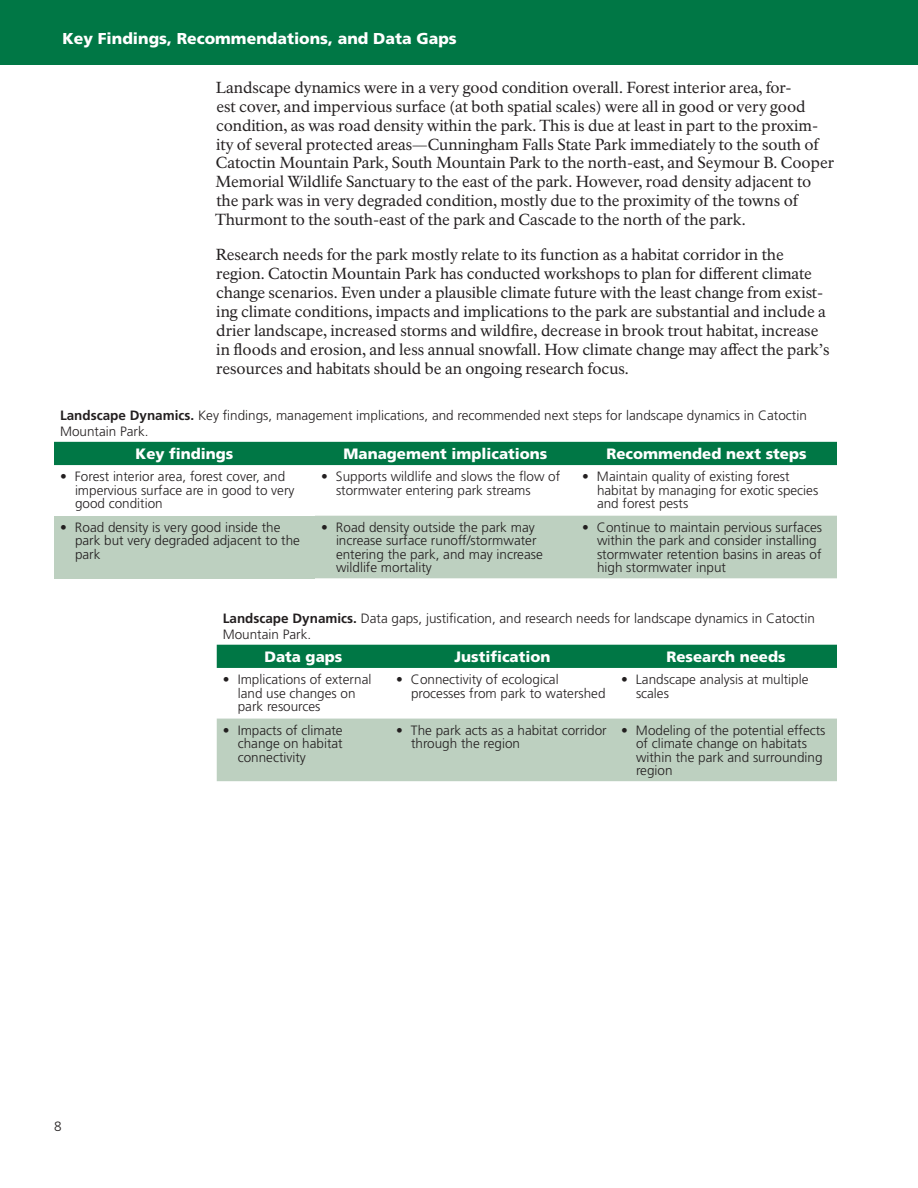
<style>
.page{position:relative;width:918px;height:1188px;background:#fff}
.page>*{position:absolute;margin:0;border:0;box-sizing:border-box;transform-origin:0 0}
.Body_text{font:15.75px/18.9px "NPS Rawlinson OT";letter-spacing:-.005em;color:#231f20}
.t1{font:900 15.75px "Frutiger LT Std";color:#fff}
.Table_Header{font:900 15px "Frutiger LT Std";color:#fff}
.Table_regular_text{font:300 13.5px/13.5px "Frutiger LT Std";color:#231f20}
.Table_caption{font:300 13.5px/16.2px "Frutiger LT Std";color:#231f20}
.s1{font-weight:700}
</style>
<div class="page">
<div style="left:0;top:0;width:918px;height:65px;background:#007745"></div>
<div style="left:217px;top:645px;width:620px;height:23px;background:#007745"></div>
<div style="left:217px;top:719px;width:620px;height:62px;background:#bdd0c0"></div>
<div style="left:54px;top:442px;width:783px;height:23px;background:#007745"></div>
<div style="left:54px;top:516px;width:261px;height:62px;background:#bdd0c0"></div>
<div style="left:315px;top:516px;width:522px;height:62px;background:#bdd0c0"></div>
<p class="t1" style="left:62px;top:29px;width:396px">Key Findings, Recommendations, and Data Gaps</p>
<p class="Body_text" style="left:215px;top:78px;width:621px">Landscape dynamics were in a very good condition overall. Forest interior area, for-<br>est cover, and impervious surface (at both spatial scales) were all in good or very good condition, as was road density within the park. This is due at least in part to the proxim&shy;ity of several protected areas—Cunningham Falls State Park immediately to the south of Catoctin Mountain Park, South Mountain Park to the north-east, and Seymour B. Cooper Memorial Wildlife Sanctuary to the east of the park. However, road density adjacent to the park was in very degraded condition, mostly due to the proximity of the towns of Thurmont to the south-east of the park and Cascade to the north of the park.</p>
<p class="Body_text" style="left:216px;top:245px;width:616px">Research needs for the park mostly relate to its function as a habitat corridor in the region. Catoctin Mountain Park has conducted workshops to plan for different climate change scenarios. Even under a plausible climate future with the least change from exist&shy;ing climate conditions, impacts and implications to the park are substantial and include a drier landscape, increased storms and wildfire, decrease in brook trout habitat, increase in floods and erosion, and less annual snowfall. How climate change may affect the park’s resources and habitats should be an ongoing research focus.</p>
<p class="Table_caption" style="left:60px;top:407px;width:748px"><span class="s1">Landscape Dynamics.</span> Key findings, management implications, and recommended next steps for landscape dynamics in Catoctin<br>Mountain Park.</p>
<p class="Table_Header" style="left:136px;top:445px;width:99px">Key findings</p>
<p class="Table_Header" style="left:344px;top:445px;width:205px">Management implications</p>
<p class="Table_Header" style="left:606px;top:445px;width:202px">Recommended next steps</p>
<p class="Table_regular_text" style="left:75px;top:470px;width:221px;text-indent:-15px">• Forest interior area, forest cover, and impervious surface are in good to very good condition</p>
<p class="Table_regular_text" style="left:336px;top:470px;width:226px;text-indent:-15px">• Supports wildlife and slows the flow of stormwater entering park streams</p>
<p class="Table_regular_text" style="left:597px;top:470px;width:223px;text-indent:-15px">• Maintain quality of existing forest habitat by managing for exotic species and forest pests</p>
<p class="Table_regular_text" style="left:75px;top:521px;width:227px;text-indent:-15px">• Road density is very good inside the park but very degraded adjacent to the park</p>
<p class="Table_regular_text" style="left:336px;top:521px;width:208px;text-indent:-15px">• Road density outside the park may increase surface runoff/stormwater entering the park, and may increase wildlife mortality</p>
<p class="Table_regular_text" style="left:597px;top:521px;width:227px;text-indent:-15px">• Continue to maintain pervious surfaces within the park and consider installing stormwater retention basins in areas of high stormwater input</p>
<p class="Table_regular_text" style="left:54px;top:1120px;width:9px">8</p>
<p class="Table_caption" style="left:223px;top:610px;width:594px"><span class="s1">Landscape Dynamics.</span> Data gaps, justification, and research needs for landscape dynamics in Catoctin<br>Mountain Park.</p>
<p class="Table_Header" style="left:264px;top:648px;width:79px">Data gaps</p>
<p class="Table_Header" style="left:455px;top:648px;width:97px">Justification</p>
<p class="Table_Header" style="left:666px;top:648px;width:121px">Research needs</p>
<p class="Table_regular_text" style="left:238px;top:673px;width:135px;text-indent:-15px">• Implications of external land use changes on park resources</p>
<p class="Table_regular_text" style="left:411px;top:673px;width:196px;text-indent:-15px">• Connectivity of ecological processes from park to watershed</p>
<p class="Table_regular_text" style="left:636px;top:673px;width:174px;text-indent:-15px">• Landscape analysis at multiple scales</p>
<p class="Table_regular_text" style="left:238px;top:723px;width:107px;text-align:justify;text-indent:-15px">• Impacts of climate change on habitat connectivity</p>
<p class="Table_regular_text" style="left:411px;top:723px;width:197px;text-indent:-15px">• The park acts as a habitat corridor through the region</p>
<p class="Table_regular_text" style="left:636px;top:723px;width:191px;text-indent:-15px">• Modeling of the potential effects of climate change on habitats within the park and surrounding region</p>
</div>
